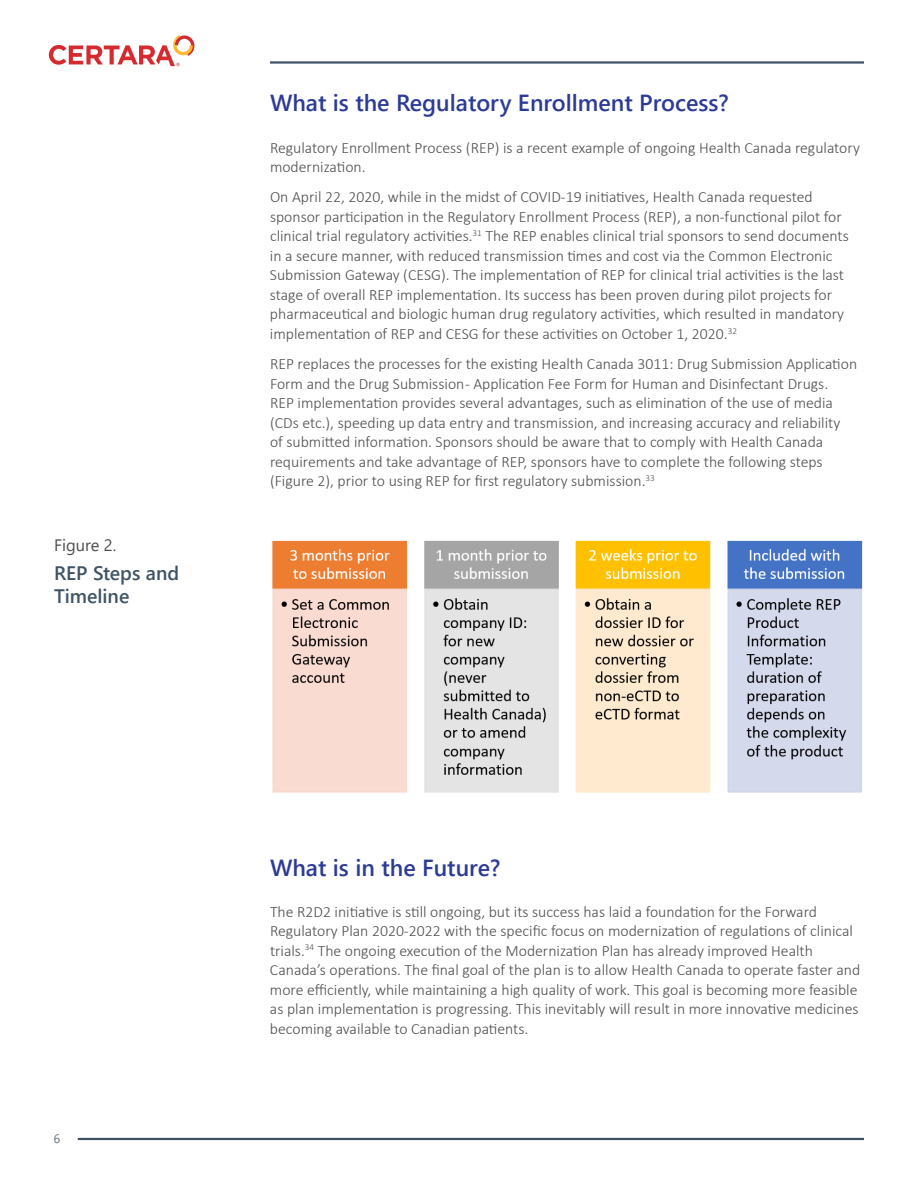
<style>
.page{position:relative;width:918px;height:1188px;background:#fff}
.page>*{position:absolute;margin:0;border:0;box-sizing:border-box;transform-origin:0 0}
.t1{font:600 23.25px "Segoe UI";color:#2c3b96}
.t2{font:600 19.5px/22.5px "Segoe UI";color:#3f5364}
.t3{font:16.5px "Segoe UI";color:#4d4d4f}
.t4{font:300 15.75px/19.5px "Calibri";color:#4d4d4f}
.t5{font:300 12px "Segoe UI";color:#3f5364}
</style>
<div class="page">
<hr style="left:78px;top:1138px;width:786px;height:2px;background:#3f5364">
<hr style="left:270px;top:61px;width:594px;height:3px;background:#3f5364">
<svg style="left:49px;top:35px;width:145px;height:31px"></svg>
<img style="left:272px;top:540px;width:591px;height:253px">
<p class="t3" style="left:54px;top:530px;width:64px">Figure 2.</p>
<p class="t2" style="left:54px;top:560px;width:127px">REP Steps and<br>Timeline</p>
<h1 class="t1" style="left:270px;top:81px;width:460px">What is the Regulatory Enrollment Process?</h1>
<p class="t4" style="left:270px;top:137px;width:591px">Regulatory Enrollment Process (REP) is a recent example of ongoing Health Canada regulatory modernization.</p>
<p class="t4" style="left:270px;top:187px;width:580px">On April 22, 2020, while in the midst of COVID-19 initiatives, Health Canada requested sponsor participation in the Regulatory Enrollment Process (REP), a non-functional pilot for clinical trial regulatory activities.<sup>31</sup> The REP enables clinical trial sponsors to send documents in a secure manner, with reduced transmission times and cost via the Common Electronic Submission Gateway (CESG). The implementation of REP for clinical trial activities is the last stage of overall REP implementation. Its success has been proven during pilot projects for pharmaceutical and biologic human drug regulatory activities, which resulted in mandatory implementation of REP and CESG for these activities on October 1, 2020.<sup>32</sup></p>
<p class="t4" style="left:270px;top:354px;width:589px">REP replaces the processes for the existing Health Canada 3011: Drug Submission Application Form and the Drug Submission - Application Fee Form for Human and Disinfectant Drugs.<br>REP implementation provides several advantages, such as elimination of the use of media (CDs etc.), speeding up data entry and transmission, and increasing accuracy and reliability<br>of submitted information. Sponsors should be aware that to comply with Health Canada requirements and take advantage of REP, sponsors have to complete the following steps (Figure 2), prior to using REP for first regulatory submission.<sup>33</sup></p>
<p class="t5" style="left:54px;top:1127px;width:8px">6</p>
<h1 class="t1" style="left:270px;top:845px;width:232px">What is in the Future?</h1>
<p class="t4" style="left:270px;top:901px;width:592px">The R2D2 initiative is still ongoing, but its success has laid a foundation for the Forward Regulatory Plan 2020-2022 with the specific focus on modernization of regulations of clinical trials.<sup>34</sup> The ongoing execution of the Modernization Plan has already improved Health Canada’s operations. The final goal of the plan is to allow Health Canada to operate faster and more efficiently, while maintaining a high quality of work. This goal is becoming more feasible as plan implementation is progressing. This inevitably will result in more innovative medicines becoming available to Canadian patients.</p>
</div>
